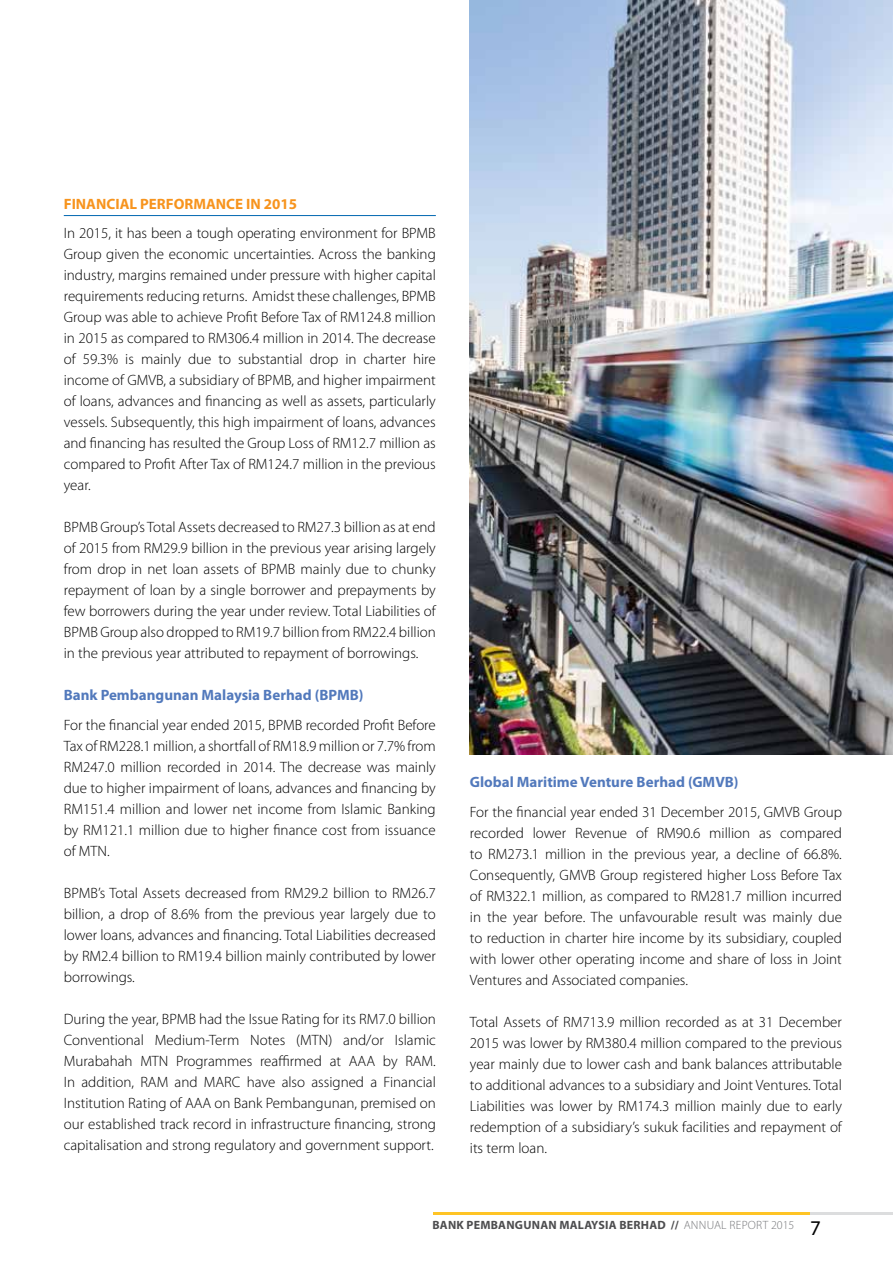
<style>
.page{position:relative;width:893px;height:1263px;background:#fff}
.page>*{position:absolute;margin:0;border:0;box-sizing:border-box;transform-origin:0 0}
.t1{font:300 15px/21px "Myriad Pro";color:#000;text-align:justify}
.t2{font:700 15px "Myriad Pro";color:#5279bc}
.t3{font:700 15px "Myriad Pro";color:#f7941e}
.t4{font:700 12px "Myriad Pro";letter-spacing:.02em;color:#4d4d4f}
.s1{font-weight:300;color:#77787b}
.s2{font-weight:400;font-size:21px;color:#000}
</style>
<div class="page">
<hr style="left:433px;top:1212px;width:377px;height:2px;background:#ffc425">
<hr style="left:810px;top:1212px;width:83px;height:2px;background:#dcddde">
<img style="left:470px;top:0;width:423px;height:755px">
<hr style="left:64px;top:215px;width:372px;height:1px;background:#0067b1">
<p class="t3" style="left:64px;top:195px;width:235px">FINANCIAL PERFORMANCE IN 2015</p>
<p class="t1" style="left:64px;top:223px;width:374px;text-align:left">I n 2015, it has been a tough operating environment for BPMB Group given the economic uncertainties. Across the banking industry, margins remained under pressure with higher capital requirements reducing returns. Amidst these challenges, BPMB Group was able to achieve Profit Before Tax of RM124.8 million in 2015 as compared to RM306.4 million in 2014. The decrease of 59.3% is mainly due to substantial drop in charter hire income of GMVB, a subsidiary of BPMB, and higher impairment of loans, advances and financing as well as assets, particularly vessels. Subsequently, this high impairment of loans, advances and financing has resulted the Group Loss of RM12.7 million as compared to Profit After Tax of RM124.7 million in the previous year.</p>
<p class="t1" style="left:64px;top:517px;width:374px">BPMB Group’s Total Assets decreased to RM27.3 billion as at end of 2015 from RM29.9 billion in the previous year arising largely from drop in net loan assets of BPMB mainly due to chunky repayment of loan by a single borrower and prepayments by few borrowers during the year under review. Total Liabilities of BPMB Group also dropped to RM19.7 billion from RM22.4 billion in the previous year attributed to repayment of borrowings.</p>
<p class="t2" style="left:64px;top:687px;width:301px">Bank Pembangunan Malaysia Berhad (BPMB)</p>
<p class="t1" style="left:64px;top:714px;width:374px">For the financial year ended 2015, BPMB recorded Profit Before Tax of RM228.1 million, a shortfall of RM18.9 million or 7.7% from RM247.0 million recorded in 2014. The decrease was mainly due to higher impairment of loans, advances and financing by RM151.4 million and lower net income from Islamic Banking by RM121.1 million due to higher finance cost from issuance of MTN.</p>
<p class="t1" style="left:64px;top:882px;width:374px">BPMB’s Total Assets decreased from RM29.2 billion to RM26.7 billion, a drop of 8.6% from the previous year largely due to lower loans, advances and financing. Total Liabilities decreased by RM2.4 billion to RM19.4 billion mainly contributed by lower borrowings.</p>
<p class="t1" style="left:64px;top:1008px;width:374px">During the year, BPMB had the Issue Rating for its RM7.0 billion Conventional Medium-Term Notes (MTN) and/or Islamic Murabahah MTN Programmes reaffirmed at AAA</p>
<p class="t1" style="left:64px;top:1050px;width:374px;text-indent:319px">by RAM.<br>I n addition, RAM and MARC have also assigned a Financial I nstitution Rating of AAA</p>
<p class="t1" style="left:64px;top:1092px;width:374px;text-indent:151px">on Bank Pembangunan, premised on our established track record in infrastructure financing, strong capitalisation and strong regulatory and government support.</p>
<p class="t2" style="left:470px;top:774px;width:270px">Global Maritime Venture Berhad (GMVB)</p>
<p class="t1" style="left:470px;top:801px;width:374px">For the financial year ended 31 December 2015, GMVB Group recorded lower Revenue of RM90.6 million as compared to RM273.1 million in the previous year, a decline of 66.8%.<br>Consequently, GMVB Group registered higher Loss Before Tax of RM322.1 million, as compared to RM281.7 million incurred in the year before. The unfavourable result was mainly due to reduction in charter hire income by its subsidiary, coupled with lower other operating income and share of loss in Joint Ventures and Associated companies.</p>
<p class="t1" style="left:470px;top:1011px;width:374px">Total Assets of RM713.9 million recorded as at 31 December 2015 was lower by RM380.4 million compared to the previous year mainly due to lower cash and bank balances attributable to additional advances to a subsidiary and Joint Ventures. Total Liabilities was lower by RM174.3 million mainly due to early redemption of a subsidiary’s sukuk facilities and repayment of its term loan.</p>
<p class="t4" style="left:432px;top:1218px;width:390px">Bank Pembangunan Malaysia Berhad // <span class="s1">Annual Report 2015</span> <span class="s2">7</span></p>
</div>
